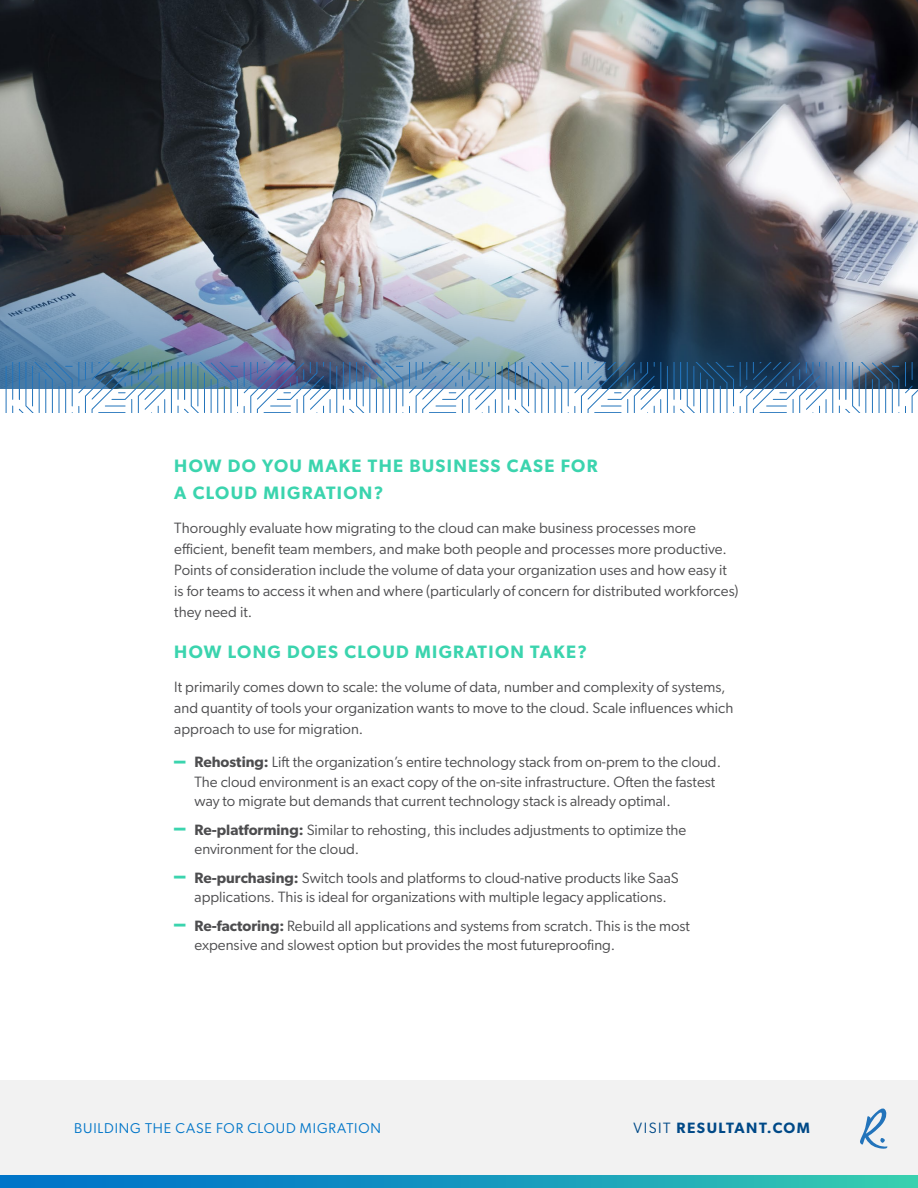
<style>
.page{position:relative;width:918px;height:1188px;background:#fff}
.page>*{position:absolute;margin:0;border:0;box-sizing:border-box;transform-origin:0 0}
.t1{font:600 18px/27px "Gibson";letter-spacing:.075em;color:#3bd4ae}
.t2{font:15px/21px "Gibson";color:#4d4d4f}
.t3{font:600 15px "Gibson";letter-spacing:.1em;color:#004987}
.t4{font:14.25px "Gibson";letter-spacing:.06em;color:#0075c8}
.s1{font-weight:800;color:#3bd4ae}
.s2{font-weight:600}
.s3{font-weight:400}
</style>
<div class="page">
<img style="left:0;top:0;width:918px;height:235px">
<img style="left:0;top:235px;width:918px;height:128px">
<svg style="left:0;top:1174px;width:918px;height:14px;background:#269fc1"></svg>
<div style="left:0;top:1080px;width:918px;height:94px;background:#f2f2f2"></div>
<svg style="left:860px;top:1108px;width:28px;height:41px"></svg>
<svg style="left:0;top:363px;width:918px;height:50px"></svg>
<p class="t1" style="left:174px;top:452px;width:425px">HOW DO YOU MAKE THE BUSINESS CASE FOR<br>A CLOUD MIGRATION?</p>
<p class="t2" style="left:174px;top:518px;width:566px">Thoroughly evaluate how migrating to the cloud can make business processes more efficient, benefit team members, and make both people and processes more productive.<br>Points of consideration include the volume of data your organization uses and how easy it is for teams to access it when and where (particularly of concern for distributed workforces) they need it.</p>
<p class="t1" style="left:174px;top:638px;width:414px">HOW LONG DOES CLOUD MIGRATION TAKE?</p>
<p class="t2" style="left:174px;top:677px;width:561px">It primarily comes down to scale: the volume of data, number and complexity of systems, and quantity of tools your organization wants to move to the cloud. Scale influences which approach to use for migration.</p>
<p class="t2" style="left:195px;top:752px;width:528px;line-height:19.5px;text-indent:-20px"><span class="s1">–</span> <span class="s2">Rehosting:</span> Lift the organization’s entire technology stack from on-prem to the cloud.<br>The cloud environment is an exact copy of the on-site infrastructure. Often the fastest way to migrate but demands that current technology stack is already optimal.</p>
<p class="t2" style="left:195px;top:820px;width:493px;line-height:19.5px;text-indent:-20px"><span class="s1">–</span> <span class="s2">Re-platforming:</span> Similar to rehosting, this includes adjustments to optimize the environment for the cloud.</p>
<p class="t2" style="left:174px;top:868px;width:506px;line-height:19.5px;text-align:center"><span class="s1">–</span> <span class="s2">Re-purchasing:</span> Switch tools and platforms to cloud-native products like SaaS applications. This is ideal for organizations with multiple legacy applications.</p>
<p class="t2" style="left:195px;top:916px;width:497px;line-height:19.5px;text-indent:-20px"><span class="s1">–</span> <span class="s2">Re-factoring:</span> Rebuild all applications and systems from scratch. This is the most expensive and slowest option but provides the most futureproofing.</p>
<p class="t4" style="left:74px;top:1119px;width:308px">BUILDING THE CASE FOR CLOUD MIGRATION</p>
<p class="t3" style="left:634px;top:1119px;width:178px"><span class="s3">VISIT</span> RESULTANT.COM</p>
</div>
